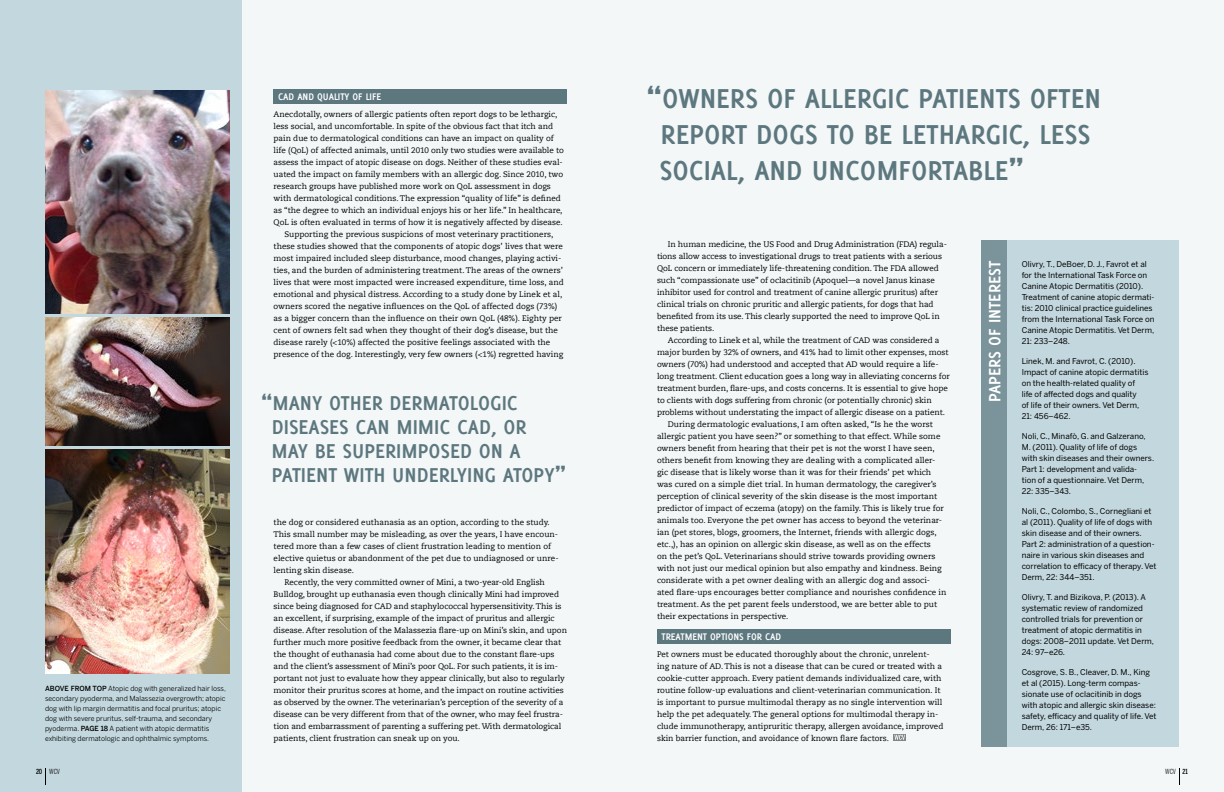
<style>
.page{position:relative;width:1224px;height:792px;background:#f3f7f7}
.page>*{position:absolute;margin:0;border:0;box-sizing:border-box;transform-origin:0 0}
.PULLQUOTES-SMALL{font:700 30px/36px "Delicious";color:#5d777f}
.PULLQUOTES-SMALL-2{font:700 22px/24px "Delicious";color:#5d777f}
.PULLQUOTES-SMALL-3{font:700 18px "Delicious";color:#fff}
.HEADING{font:700 10.5px "Delicious";letter-spacing:-.005em;color:#fff}
.Body_text{font:8px/12px "Caecilia LT Std";letter-spacing:-.005em;color:#000}
.FLUSH_LEFT_BODY_TEXT{font:8px/12px "Caecilia LT Std";color:#000}
.Sidebar_text{font:8px/11px "Benton Sans";color:#000}
.Photo_Captions{font:7px/10px "Benton Sans";color:#000}
.t1{font:7px "Benton Sans Comp";letter-spacing:-.02em;color:#000}
.s1{font-weight:500}
.s2{font-family:"Benton Sans"}
.s3{font-style:italic}
</style>
<div class="page">
<div style="left:0;top:0;width:242px;height:792px;background:#c3d8de"></div>
<div style="left:981px;top:240px;width:198px;height:507px;background:#c3d8de"></div>
<div style="left:274px;top:90px;width:293px;height:14px;background:#5d777f"></div>
<div style="left:657px;top:629px;width:293px;height:15px;background:#5d777f"></div>
<div style="left:981px;top:240px;width:26px;height:507px;background:#7b949b"></div>
<svg style="left:893px;top:734px;width:13px;height:7px"></svg>
<svg style="left:894px;top:735px;width:11px;height:5px"></svg>
<img style="left:45px;top:90px;width:184px;height:224px">
<img style="left:45px;top:318px;width:184px;height:127px">
<img style="left:45px;top:449px;width:184px;height:224px">
<svg style="left:1179px;top:768px;width:1px;height:17px"></svg>
<p class="Photo_Captions" style="left:45px;top:683px;width:182px"><span class="s1">ABOVE FROM TOP</span> Atopic dog with generalized hair loss, secondary pyoderma, and Malassezia overgrowth; atopic dog with lip margin dermatitis and focal pruritus; atopic dog with severe pruritus, self-trauma, and secondary pyoderma. <span class="s1">PAGE 18</span> A patient with atopic dermatitis exhibiting dermatologic and ophthalmic symptoms.</p>
<p class="HEADING" style="left:278px;top:91px;width:105px">CAD AND QUALITY OF LIFE</p>
<p class="FLUSH_LEFT_BODY_TEXT" style="left:274px;top:108px;width:292px">Anecdotally, owners of allergic patients often report dogs to be lethargic, less social, and uncomfortable. In spite of the obvious fact that itch and pain due to dermatological conditions can have an impact on quality of life (QoL) of affected animals, until 2010 only two studies were available to assess the impact of atopic disease on dogs. Neither of these studies eval&shy;uated the impact on family members with an allergic dog. Since 2010, two research groups have published more work on QoL assessment in dogs with dermatological conditions. The expression “quality of life” is defined as “the degree to which an individual enjoys his or her life.” In healthcare, QoL is often evaluated in terms of how it is negatively affected by disease.</p>
<p class="Body_text" style="left:274px;top:228px;width:292px;text-indent:11px">Supporting the previous suspicions of most veterinary practitioners, these studies showed that the components of atopic dogs’ lives that were most impaired included sleep disturbance, mood changes, playing activi&shy;ties, and the burden of administering treatment. The areas of the owners’ lives that were most impacted were increased expenditure, time loss, and emotional and physical distress. According to a study done by Linek et al, owners scored the negative influences on the QoL of affected dogs (73%) as a bigger concern than the influence on their own QoL (48%). Eighty per cent of owners felt sad when they thought of their dog’s disease, but the disease rarely (&lt;10%) affected the positive feelings associated with the presence of the dog. Interestingly, very few owners (&lt;1%) regretted having</p>
<p class="PULLQUOTES-SMALL-2" style="left:272px;top:391px;width:296px;text-indent:-11px"><span class="s2">“</span>MANY OTHER DERMATOLOGIC<br>DISEASES CAN MIMIC CAD, OR<br>MAY BE SUPERIMPOSED ON A<br>PATIENT WITH UNDERLYING ATOPY<span class="s2">”</span></p>
<p class="Body_text" style="left:274px;top:516px;width:287px">the dog or considered euthanasia as an option, according to the study.<br>This small number may be misleading, as over the years, I have encoun&shy;tered more than a few cases of client frustration leading to mention of elective quietus or abandonment of the pet due to undiagnosed or unre&shy;lenting skin disease.</p>
<p class="Body_text" style="left:274px;top:576px;width:295px;text-indent:11px">Recently, the very committed owner of Mini, a two-year-old English Bulldog, brought up euthanasia even though clinically Mini had improved since being diagnosed for CAD and staphylococcal hypersensitivity. This is an excellent, if surprising, example of the impact of pruritus and allergic disease. After resolution of the Malassezia flare-up on Mini’s skin, and upon further much more positive feedback from the owner, it became clear that the thought of euthanasia had come about due to the constant flare-ups and the client’s assessment of Mini’s poor QoL. For such patients, it is im&shy;portant not just to evaluate how they appear clinically, but also to regularly monitor their pruritus scores at home, and the impact on routine activities as observed by the owner. The veterinarian’s perception of the severity of a disease can be very different from that of the owner, who may feel frustra&shy;tion and embarrassment of parenting a suffering pet. With dermatological patients, client frustration can sneak up on you.</p>
<p class="PULLQUOTES-SMALL" style="left:659px;top:80px;width:443px;text-indent:-13px"><span class="s2">“</span>OWNERS OF ALLERGIC PATIENTS OFTEN<br>REPORT DOGS TO BE LETHARGIC, LESS<br>SOCIAL, AND UNCOMFORTABLE<span class="s2">”</span></p>
<p class="Body_text" style="left:657px;top:238px;width:291px;text-indent:11px">In human medicine, the US Food and Drug Administration (FDA) regula&shy;tions allow access to investigational drugs to treat patients with a serious QoL concern or immediately life-threatening condition. The FDA allowed such “compassionate use” of oclacitinib (Apoquel—a novel Janus kinase inhibitor used for control and treatment of canine allergic pruritus) after clinical trials on chronic pruritic and allergic patients, for dogs that had benefited from its use. This clearly supported the need to improve QoL in these patients.</p>
<p class="Body_text" style="left:657px;top:334px;width:295px;text-indent:11px">According to Linek et al, while the treatment of CAD was considered a major burden by 32% of owners, and 41% had to limit other expenses, most owners (70%) had understood and accepted that AD would require a life&shy;long treatment. Client education goes a long way in alleviating concerns for treatment burden, flare-ups, and costs concerns. It is essential to give hope to clients with dogs suffering from chronic (or potentially chronic) skin problems without understating the impact of allergic disease on a patient.</p>
<p class="Body_text" style="left:657px;top:418px;width:291px;text-indent:11px">During dermatologic evaluations, I am often asked, “Is he the worst allergic patient you have seen?” or something to that effect. While some owners benefit from hearing that their pet is <span class="s3">not</span> the worst I have seen, others benefit from knowing they are dealing with a complicated aller&shy;gic disease that is likely worse than it was for their friends’ pet which was cured on a simple diet trial. In human dermatology, the caregiver’s perception of clinical severity of the skin disease is the most important predictor of impact of eczema (atopy) on the family. This is likely true for animals too. Everyone the pet owner has access to beyond the veterinar&shy;ian (pet stores, blogs, groomers, the Internet, friends with allergic dogs, etc.,), has an opinion on allergic skin disease, as well as on the effects<br>on the pet’s QoL. Veterinarians should strive towards providing owners with not just our medical opinion but also empathy and kindness. Being considerate with a pet owner dealing with an allergic dog and associ&shy;ated flare-ups encourages better compliance and nourishes confidence in treatment. As the pet parent feels understood, we are better able to put their expectations in perspective.</p>
<p class="HEADING" style="left:662px;top:631px;width:121px">TREATMENT OPTIONS FOR CAD</p>
<p class="FLUSH_LEFT_BODY_TEXT" style="left:657px;top:648px;width:288px">Pet owners must be educated thoroughly about the chronic, unrelent&shy;ing nature of AD. This is not a disease that can be cured or treated with a cookie-cutter approach. Every patient demands individualized care, with routine follow-up evaluations and client-veterinarian communication. It is important to pursue multimodal therapy as no single intervention will help the pet adequately. The general options for multimodal therapy in&shy;clude immunotherapy, antipruritic therapy, allergen avoidance, improved skin barrier function, and avoidance of known flare factors.</p>
<p class="PULLQUOTES-SMALL-3" style="left:984px;top:402px;width:143px;rotate:-90deg">PAPERS OF INTEREST</p>
<p class="Sidebar_text" style="left:1022px;top:259px;width:134px">Olivry, T., DeBoer, D. J., Favrot et al for the International Task Force on Canine Atopic Dermatitis (2010).<br>Treatment of canine atopic dermati&shy;tis: 2010 clinical practice guidelines from the International Task Force on Canine Atopic Dermatitis. Vet Derm, 21: 233–248.</p>
<p class="Sidebar_text" style="left:1022px;top:356px;width:128px">Linek, M. and Favrot, C. (2010).<br>Impact of canine atopic dermatitis on the health-related quality of<br>life of affected dogs and quality<br>of life of their owners. Vet Derm,<br>21: 456–462.</p>
<p class="Sidebar_text" style="left:1022px;top:431px;width:134px">Noli, C., Minafò, G. and Galzerano,<br>M. (2011). Quality of life of dogs with skin diseases and their owners.<br>Part 1: development and valida-<br>tion of a questionnaire. Vet Derm,<br>22: 335–343.</p>
<p class="Sidebar_text" style="left:1022px;top:506px;width:136px">Noli, C., Colombo, S., Cornegliani et al (2011). Quality of life of dogs with skin disease and of their owners.<br>Part 2: administration of a question&shy;naire in various skin diseases and correlation to efficacy of therapy. Vet Derm, 22: 344–351.</p>
<p class="Sidebar_text" style="left:1022px;top:592px;width:134px">Olivry, T. and Bizikova, P. (2013). A systematic review of randomized controlled trials for prevention or treatment of atopic dermatitis in dogs: 2008–2011 update. Vet Derm,<br>24: 97–e26.</p>
<p class="Sidebar_text" style="left:1022px;top:667px;width:136px">Cosgrove, S. B., Cleaver, D. M., King et al (2015). Long-term compas&shy;sionate use of oclacitinib in dogs with atopic and allergic skin disease: safety, efficacy and quality of life. Vet Derm, 26: 171–e35.</p>
<p class="t1" style="left:36px;top:767px;width:25px"><span class="s1">20</span> WCV</p>
<p class="t1" style="left:1165px;top:767px;width:24px">WCV <span class="s1">21</span></p>
</div>
